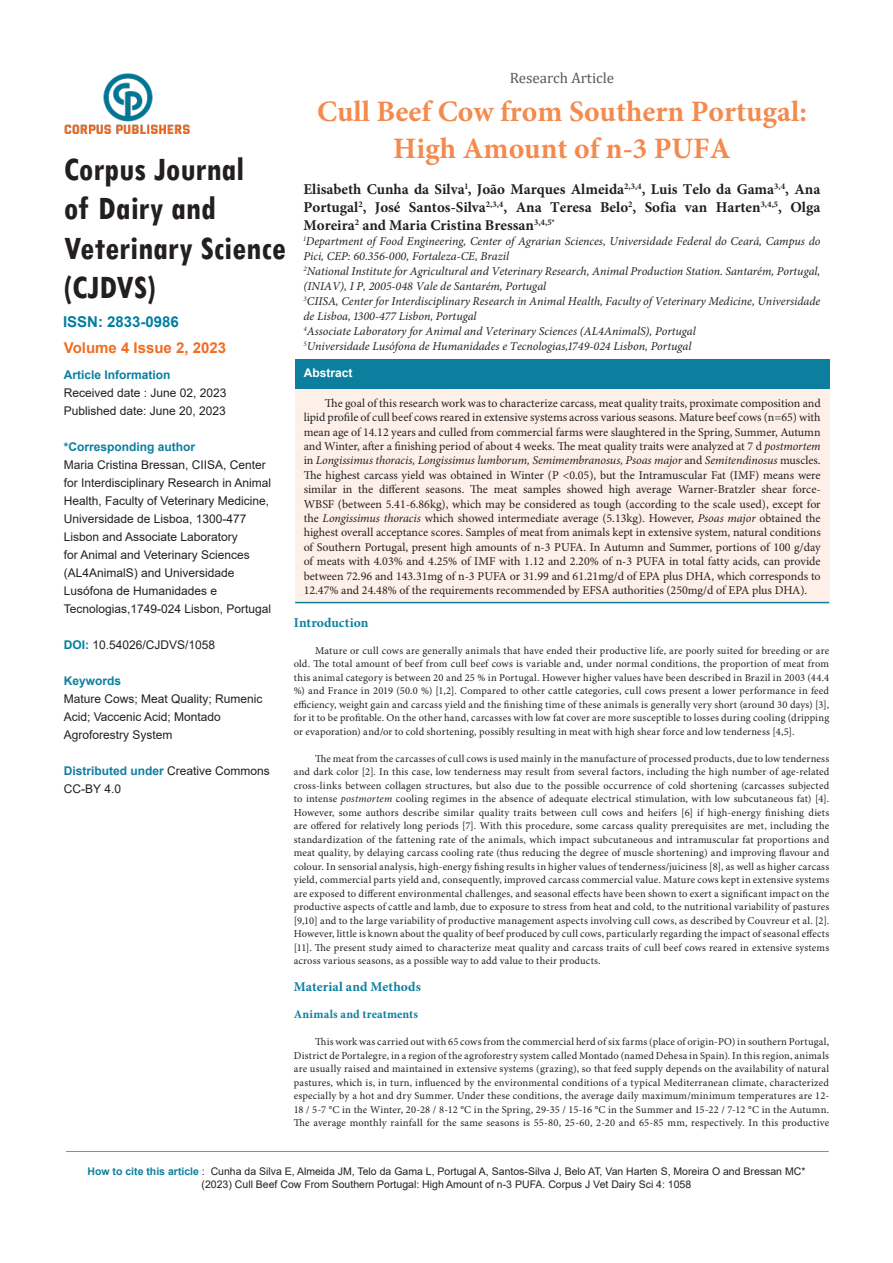
<style>
.page{position:relative;width:893px;height:1263px;background:#fff}
.page>*{position:absolute;margin:0;border:0;box-sizing:border-box;transform-origin:0 0}
.t1{font:700 condensed 34.65px/39.2px "Tw Cen";color:#231f20}
.t2{font:700 29.7px/37.5px "Minion Pro";color:#f38a4e;text-align:center}
.t3{font:700 15px/18px "Minion Pro";color:#231f20;text-align:justify}
.t4{font:700 15px "Arial";color:#f06d22}
.t5{font:15px "Cambria";color:#57585a}
.t6{font:700 15px "Arial";color:#007e9f}
.t7{font:700 13.5px "Minion Pro";letter-spacing:.01em;color:#0c7f9f}
.t8{font:12px/14.4px "Minion Pro";color:#231f20;text-align:justify}
.t9{font:italic 12px/15px "Minion Pro";color:#231f20}
.t10{font:12px/18px "Arial";color:#231f20}
.t11{font:700 12px "Arial";color:#0c7f9f}
.t12{font:700 12px "Minion Pro";letter-spacing:.015em;color:#0c7f9f}
.t13{font:700 12px "Arial";color:#fff}
.t14{font:10.5px/13.5px "Minion Pro";letter-spacing:.015em;color:#231f20;text-align:justify}
.t15{font:10.5px/13.5px "Arial";color:#231f20;text-align:center}
.s1{font-weight:700;color:#007e9f}
.s2{font-weight:700;color:#0c7f9f}
.s3{font-style:italic}
</style>
<div class="page">
<hr style="left:66px;top:1151px;width:763px;height:1px;background:#f06d22">
<img style="left:65px;top:73px;width:125px;height:61px">
<div style="left:295px;top:359px;width:534px;height:31px;background:#0c7f9f"></div>
<div style="left:295px;top:390px;width:534px;height:213px;background:#fef0e9"></div>
<hr style="left:295px;top:602px;width:534px;height:1px;background:#0c7f9f">
<h1 class="t1" style="left:64px;top:149px;width:224px">Corpus Journal<br>of Dairy and<br>Veterinary Science (CJDVS)</h1>
<p class="t6" style="left:63px;top:311px;width:117px">ISSN: 2833-0986</p>
<p class="t4" style="left:64px;top:337px;width:164px">Volume 4 Issue 2, 2023</p>
<p class="t11" style="left:64px;top:366px;width:108px">Article Information</p>
<p class="t10" style="left:64px;top:384px;width:164px">Received date : June 02, 2023<br>Published date: June 20, 2023</p>
<p class="t11" style="left:64px;top:438px;width:133px">*Corresponding author</p>
<p class="t10" style="left:64px;top:456px;width:209px">Maria Cristina Bressan, CIISA, Center for Interdisciplinary Research in Animal Health, Faculty of Veterinary Medicine, Universidade de Lisboa, 1300-477<br>Lisbon and Associate Laboratory<br>for Animal and Veterinary Sciences (AL4AnimalS) and Universidade Lusófona de Humanidades e Tecnologias,1749-024 Lisbon, Portugal</p>
<p class="t10" style="left:64px;top:636px;width:153px"><span class="s1">DOI:</span> 10.54026/CJDVS/1058</p>
<p class="t11" style="left:64px;top:672px;width:59px">Keywords</p>
<p class="t10" style="left:64px;top:690px;width:200px">Mature Cows; Meat Quality; Rumenic<br>Acid; Vaccenic Acid; Montado<br>Agroforestry System</p>
<p class="t10" style="left:64px;top:762px;width:208px"><span class="s2">Distributed under</span> Creative Commons<br>CC-BY 4.0</p>
<p class="t5" style="left:510px;top:69px;width:106px">Research Article</p>
<p class="t2" style="left:317px;top:92px;width:491px">Cull Beef Cow from Southern Portugal:<br>High Amount of n-3 PUFA</p>
<p class="t3" style="left:303px;top:180px;width:518px">Elisabeth Cunha da Silva<sup>1</sup>, João Marques Almeida<sup>2,3,4</sup>, Luis Telo da Gama<sup>3,4</sup>, Ana Portugal<sup>2</sup>, José Santos-Silva<sup>2,3,4</sup>, Ana Teresa Belo<sup>2</sup>, Sofia van Harten<sup>3,4,5</sup>, Olga Moreira<sup>2</sup> and Maria Cristina Bressan<sup>3,4,5*</sup></p>
<p class="t9" style="left:303px;top:234px;width:518px"><sup>1</sup>Department of Food Engineering, Center of Agrarian Sciences, Universidade Federal do Ceará, Campus do<br>Pici, CEP: 60.356-000, Fortaleza-CE, Brazil</p>
<p class="t9" style="left:303px;top:264px;width:518px"><sup>2</sup>National Institute for Agricultural and Veterinary Research, Animal Production Station. Santarém, Portugal, (INIAV), I P, 2005-048 Vale de Santarém, Portugal</p>
<p class="t9" style="left:303px;top:294px;width:518px"><sup>3</sup>CIISA, Center for Interdisciplinary Research in Animal Health, Faculty of Veterinary Medicine, Universidade de Lisboa, 1300-477 Lisbon, Portugal</p>
<p class="t9" style="left:303px;top:324px;width:394px"><sup>4</sup>Associate Laboratory for Animal and Veterinary Sciences (AL4AnimalS), Portugal</p>
<p class="t9" style="left:303px;top:339px;width:389px"><sup>5</sup>Universidade Lusófona de Humanidades e Tecnologias,1749-024 Lisbon, Portugal</p>
<p class="t13" style="left:304px;top:364px;width:50px">Abstract</p>
<p class="t8" style="left:304px;top:396px;width:519px;text-indent:21px">The goal of this research work was to characterize carcass, meat quality traits, proximate composition and lipid profile of cull beef cows reared in extensive systems across various seasons. Mature beef cows (n=65) with mean age of 14.12 years and culled from commercial farms were slaughtered in the Spring, Summer, Autumn and Winter, after a finishing period of about 4 weeks. The meat quality traits were analyzed at 7 d <span class="s3">postmortem </span>in <span class="s3">Longissimus thoracis, Longissimus lumborum, Semimembranosus, Psoas major</span> and <span class="s3">Semitendinosus</span> muscles.<br>The highest carcass yield was obtained in Winter (P &lt;0.05), but the Intramuscular Fat (IMF) means were similar in the different seasons. The meat samples showed high average Warner-Bratzler shear force-WBSF (between 5.41-6.86kg), which may be considered as tough (according to the scale used), except for the <span class="s3">Longissimus thoracis</span> which showed intermediate average (5.13kg). However, <span class="s3">Psoas major</span> obtained the highest overall acceptance scores. Samples of meat from animals kept in extensive system, natural conditions of Southern Portugal, present high amounts of n-3 PUFA. In Autumn and Summer, portions of 100 g/day of meats with 4.03% and 4.25% of IMF with 1.12 and 2.20% of n-3 PUFA in total fatty acids, can provide between 72.96 and 143.31mg of n-3 PUFA or 31.99 and 61.21mg/d of EPA plus DHA, which corresponds to 12.47% and 24.48% of the requirements recommended by EFSA authorities (250mg/d of EPA plus DHA).</p>
<p class="t7" style="left:294px;top:613px;width:76px">Introduction</p>
<p class="t14" style="left:294px;top:644px;width:537px;text-indent:21px">Mature or cull cows are generally animals that have ended their productive life, are poorly suited for breeding or are old. The total amount of beef from cull beef cows is variable and, under normal conditions, the proportion of meat from this animal category is between 20 and 25 % in Portugal. However higher values have been described in Brazil in 2003 (44.4 %) and France in 2019 (50.0 %) [1,2]. Compared to other cattle categories, cull cows present a lower performance in feed efficiency, weight gain and carcass yield and the finishing time of these animals is generally very short (around 30 days) [3], for it to be profitable. On the other hand, carcasses with low fat cover are more susceptible to losses during cooling (dripping or evaporation) and/or to cold shortening, possibly resulting in meat with high shear force and low tenderness [4,5].</p>
<p class="t14" style="left:294px;top:752px;width:537px;text-indent:21px">The meat from the carcasses of cull cows is used mainly in the manufacture of processed products, due to low tenderness and dark color [2]. In this case, low tenderness may result from several factors, including the high number of age-related cross-links between collagen structures, but also due to the possible occurrence of cold shortening (carcasses subjected to intense <span class="s3">postmortem</span> cooling regimes in the absence of adequate electrical stimulation, with low subcutaneous fat) [4].<br>However, some authors describe similar quality traits between cull cows and heifers [6] if high-energy finishing diets are offered for relatively long periods [7]. With this procedure, some carcass quality prerequisites are met, including the standardization of the fattening rate of the animals, which impact subcutaneous and intramuscular fat proportions and meat quality, by delaying carcass cooling rate (thus reducing the degree of muscle shortening) and improving flavour and colour. In sensorial analysis, high-energy fishing results in higher values of tenderness/juiciness [8], as well as higher carcass yield, commercial parts yield and, consequently, improved carcass commercial value. Mature cows kept in extensive systems are exposed to different environmental challenges, and seasonal effects have been shown to exert a significant impact on the productive aspects of cattle and lamb, due to exposure to stress from heat and cold, to the nutritional variability of pastures [9,10] and to the large variability of productive management aspects involving cull cows, as described by Couvreur et al. [2].<br>However, little is known about the quality of beef produced by cull cows, particularly regarding the impact of seasonal effects [11]. The present study aimed to characterize meat quality and carcass traits of cull beef cows reared in extensive systems across various seasons, as a possible way to add value to their products.</p>
<p class="t7" style="left:294px;top:977px;width:129px">Material and Methods</p>
<p class="t12" style="left:294px;top:1006px;width:126px">Animals and treatments</p>
<p class="t14" style="left:294px;top:1036px;width:537px;text-indent:21px">This work was carried out with 65 cows from the commercial herd of six farms (place of origin-PO) in southern Portugal, District de Portalegre, in a region of the agroforestry system called Montado (named Dehesa in Spain). In this region, animals are usually raised and maintained in extensive systems (grazing), so that feed supply depends on the availability of natural pastures, which is, in turn, influenced by the environmental conditions of a typical Mediterranean climate, characterized especially by a hot and dry Summer. Under these conditions, the average daily maximum/minimum temperatures are 12- 18 / 5-7 °C in the Winter, 20-28 / 8-12 °C in the Spring, 29-35 / 15-16 °C in the Summer and 15-22 / 7-12 °C in the Autumn.<br>The average monthly rainfall for the same seasons is 55-80, 25-60, 2-20 and 65-85 mm, respectively. In this productive</p>
<p class="t15" style="left:88px;top:1164px;width:719px"><span class="s2">How to cite this article</span> : Cunha da Silva E, Almeida JM, Telo da Gama L, Portugal A, Santos-Silva J, Belo AT, Van Harten S, Moreira O and Bressan MC* (2023) Cull Beef Cow From Southern Portugal: High Amount of n-3 PUFA. Corpus J Vet Dairy Sci 4: 1058</p>
</div>
